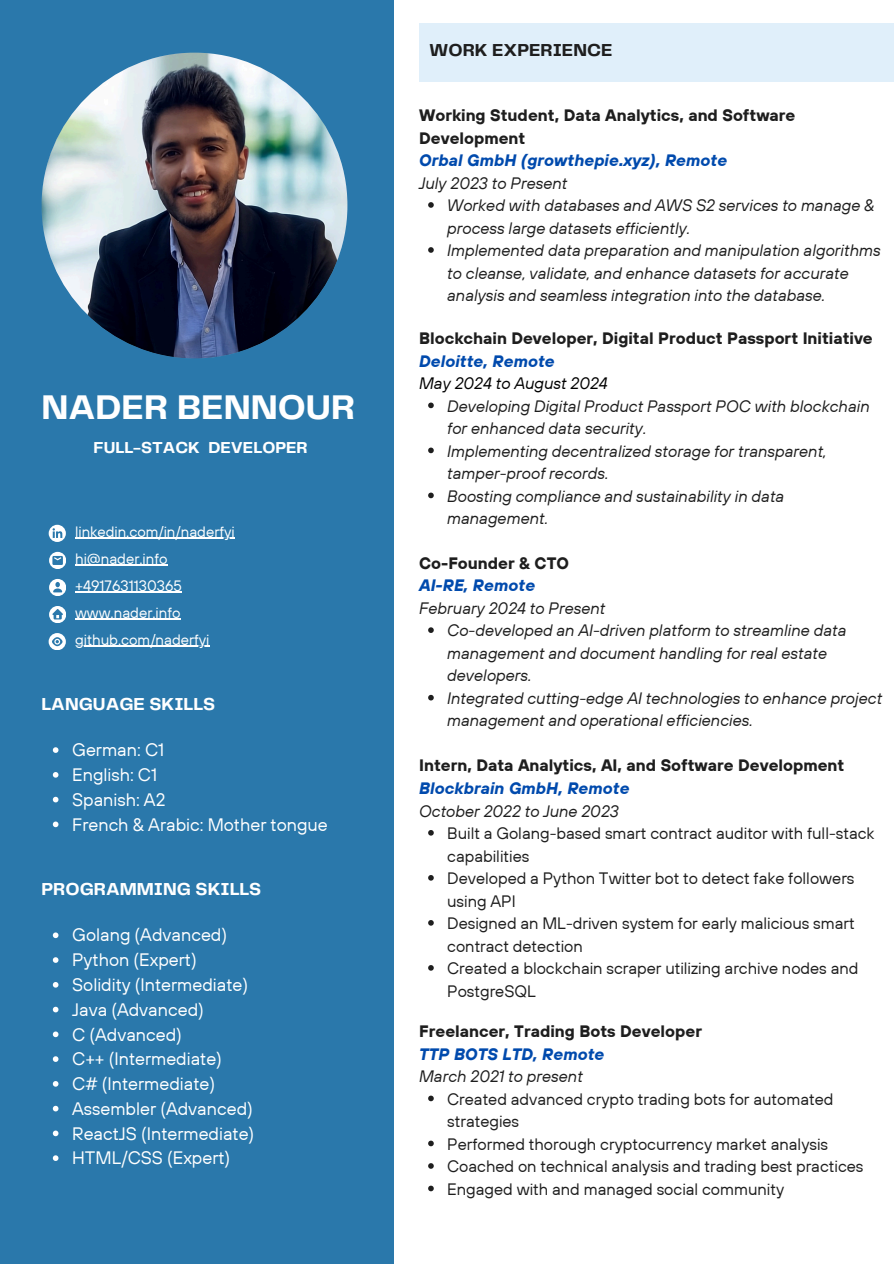
<style>
.page{position:relative;width:894px;height:1264px;background:#fff}
.page>*{position:absolute;margin:0;border:0;box-sizing:border-box;transform-origin:0 0}
.t1{font:700 35.55px "Telegraf";color:#fff}
.t2{font:18px "TT Hoves";color:#fff}
.t3{font:700 18px "Telegraf";color:#fff}
.t4{font:700 18px "Telegraf";color:#1e1e1e}
.t5{font:italic 16.5px/22.5px "TT Hoves";color:#1e1e1e}
.t6{font:16.5px/22.5px "TT Hoves";color:#1e1e1e}
.t7{font:700 16.5px/22.5px "TT Hoves";color:#1e1e1e}
.t8{font:700 16.5px "Telegraf";color:#fff}
.t9{font:15px "TT Hoves";color:#fff}
.s1{font-style:italic;color:#004aad}
.s2{font-weight:400;font-style:italic}
.s3{font-weight:400;font-style:italic;color:#000}
.s4{font-weight:700;font-style:normal}
.s5{font-weight:700;color:#004aad}
</style>
<div class="page">
<div style="left:0;top:0;width:394px;height:1263px;background:#2a78ab"></div>
<img style="left:42px;top:53px;width:305px;height:305px;border-radius:50%">
<svg style="left:428px;top:830px;width:5px;height:5px"></svg>
<svg style="left:428px;top:875px;width:5px;height:5px"></svg>
<svg style="left:428px;top:920px;width:5px;height:5px"></svg>
<svg style="left:428px;top:965px;width:5px;height:5px"></svg>
<svg style="left:49px;top:606px;width:17px;height:17px"></svg>
<svg style="left:49px;top:552px;width:17px;height:16px"></svg>
<svg style="left:49px;top:579px;width:17px;height:17px"></svg>
<svg style="left:49px;top:633px;width:16px;height:17px"></svg>
<svg style="left:49px;top:525px;width:17px;height:16px"></svg>
<hr style="left:75px;top:538px;width:160px;height:1px;background:#fff">
<hr style="left:75px;top:565px;width:92px;height:1px;background:#fff">
<hr style="left:75px;top:592px;width:107px;height:1px;background:#fff">
<hr style="left:75px;top:619px;width:105px;height:1px;background:#fff">
<hr style="left:75px;top:646px;width:134px;height:1px;background:#fff">
<div style="left:419px;top:23px;width:474px;height:59px;background:#e0effa"></div>
<svg style="left:53px;top:747px;width:5px;height:6px"></svg>
<svg style="left:53px;top:772px;width:5px;height:5px"></svg>
<svg style="left:53px;top:796px;width:5px;height:6px"></svg>
<svg style="left:53px;top:821px;width:5px;height:6px"></svg>
<svg style="left:53px;top:932px;width:5px;height:6px"></svg>
<svg style="left:53px;top:957px;width:5px;height:5px"></svg>
<svg style="left:53px;top:982px;width:5px;height:5px"></svg>
<svg style="left:53px;top:1006px;width:5px;height:6px"></svg>
<svg style="left:53px;top:1031px;width:5px;height:6px"></svg>
<svg style="left:53px;top:1056px;width:5px;height:5px"></svg>
<svg style="left:53px;top:1081px;width:5px;height:5px"></svg>
<svg style="left:53px;top:1105px;width:5px;height:6px"></svg>
<svg style="left:53px;top:1130px;width:5px;height:6px"></svg>
<svg style="left:53px;top:1155px;width:5px;height:5px"></svg>
<svg style="left:428px;top:1095px;width:5px;height:6px"></svg>
<svg style="left:428px;top:1140px;width:5px;height:6px"></svg>
<svg style="left:428px;top:1163px;width:5px;height:5px"></svg>
<svg style="left:428px;top:1185px;width:5px;height:6px"></svg>
<svg style="left:428px;top:202px;width:5px;height:6px"></svg>
<svg style="left:428px;top:247px;width:5px;height:6px"></svg>
<svg style="left:428px;top:627px;width:5px;height:6px"></svg>
<svg style="left:428px;top:695px;width:5px;height:5px"></svg>
<svg style="left:428px;top:402px;width:5px;height:6px"></svg>
<svg style="left:428px;top:447px;width:5px;height:6px"></svg>
<svg style="left:428px;top:492px;width:5px;height:6px"></svg>
<p class="t1" style="left:42px;top:392px;width:315px">NADER BENNOUR</p>
<h2 class="t8" style="left:93px;top:441px;width:216px">FULL-STACK DEVELOPER</h2>
<p class="t9" style="left:75px;top:521px;width:161px">linkedin.com/in/naderfyi</p>
<p class="t9" style="left:75px;top:548px;width:94px">hi@nader.info</p>
<p class="t9" style="left:75px;top:575px;width:108px">+4917631130365</p>
<p class="t9" style="left:75px;top:602px;width:107px">www.nader.info</p>
<p class="t9" style="left:75px;top:629px;width:136px">github.com/naderfyi</p>
<p class="t3" style="left:42px;top:696px;width:175px">LANGUAGE SKILLS</p>
<p class="t2" style="left:72px;top:738px;width:93px">German: C1</p>
<p class="t2" style="left:72px;top:763px;width:86px">English: C1</p>
<p class="t2" style="left:72px;top:787px;width:95px">Spanish: A2</p>
<h2 class="t2" style="left:72px;top:812px;width:257px">French &amp; Arabic: Mother tongue</h2>
<p class="t3" style="left:42px;top:881px;width:221px">PROGRAMMING SKILLS</p>
<p class="t2" style="left:72px;top:923px;width:156px">Golang (Advanced)</p>
<p class="t2" style="left:72px;top:948px;width:126px">Python (Expert)</p>
<p class="t2" style="left:72px;top:973px;width:177px">Solidity (Intermediate)</p>
<p class="t2" style="left:72px;top:997px;width:133px">Java (Advanced)</p>
<p class="t2" style="left:72px;top:1022px;width:111px">C (Advanced)</p>
<p class="t2" style="left:72px;top:1047px;width:151px">C++ (Intermediate)</p>
<p class="t2" style="left:72px;top:1072px;width:144px">C# (Intermediate)</p>
<p class="t2" style="left:72px;top:1096px;width:182px">Assembler (Advanced)</p>
<p class="t2" style="left:72px;top:1121px;width:183px">ReactJS (Intermediate)</p>
<h2 class="t2" style="left:72px;top:1146px;width:159px">HTML/CSS (Expert)</h2>
<p class="t4" style="left:429px;top:42px;width:185px">WORK EXPERIENCE</p>
<p class="t7" style="left:419px;top:104px;width:378px">Working Student, Data Analytics, and Software<br>Development<br><span class="s1">Orbal GmbH (growthepie.xyz), Remote<br></span><span class="s2">July 2023 to Present</span></p>
<p class="t5" style="left:447px;top:194px;width:429px">Worked with databases and AWS S2 services to manage &amp; process large datasets efficiently.</p>
<h3 class="t5" style="left:447px;top:239px;width:435px">Implemented data preparation and manipulation algorithms to cleanse, validate, and enhance datasets for accurate analysis and seamless integration into the database.</h3>
<p class="t7" style="left:419px;top:327px;width:455px">Blockchain Developer, Digital Product Passport Initiative<br><span class="s1">Deloitte, Remote<br></span><span class="s3">May 2024 to August 2024</span></p>
<p class="t5" style="left:447px;top:394px;width:424px">Developing Digital Product Passport POC with blockchain for enhanced data security.</p>
<p class="t5" style="left:447px;top:439px;width:381px">Implementing decentralized storage for transparent, tamper-proof records.</p>
<p class="t5" style="left:447px;top:484px;width:338px">Boosting compliance and sustainability in data management.</p>
<p class="t5" style="left:419px;top:551px;width:188px"><span class="s4">Co-Founder &amp; CTO<br></span><span class="s5">AI-RE, Remote<br></span>February 2024 to Present</p>
<p class="t5" style="left:447px;top:619px;width:400px">Co-developed an AI-driven platform to streamline data management and document handling for real estate developers.</p>
<h3 class="t5" style="left:447px;top:686px;width:436px">Integrated cutting-edge AI technologies to enhance project management and operational efficiencies.</h3>
<h1 class="t7" style="left:419px;top:754px;width:426px">Intern, Data Analytics, AI, and Software Development<br><span class="s1">Blockbrain GmbH, Remote<br></span><span class="s2">October 2022 to June 2023</span></h1>
<h2 class="t6" style="left:447px;top:821px;width:428px">Built a Golang-based smart contract auditor with full-stack capabilities</h2>
<p class="t6" style="left:447px;top:866px;width:409px">Developed a Python Twitter bot to detect fake followers using API</p>
<p class="t6" style="left:447px;top:911px;width:409px">Designed an ML-driven system for early malicious smart contract detection</p>
<p class="t6" style="left:447px;top:956px;width:412px">Created a blockchain scraper utilizing archive nodes and<br>PostgreSQL</p>
<h3 class="t7" style="left:419px;top:1019px;width:284px">Freelancer, Trading Bots Developer<br><span class="s1">TTP BOTS LTD, Remote<br></span><span class="s2">March 2021 to present</span></h3>
<p class="t6" style="left:447px;top:1087px;width:387px">Created advanced crypto trading bots for automated strategies</p>
<p class="t6" style="left:447px;top:1132px;width:382px">Performed thorough cryptocurrency market analysis</p>
<h3 class="t6" style="left:447px;top:1154px;width:418px">Coached on technical analysis and trading best practices</h3>
<p class="t6" style="left:447px;top:1177px;width:338px">Engaged with and managed social community</p>
</div>
